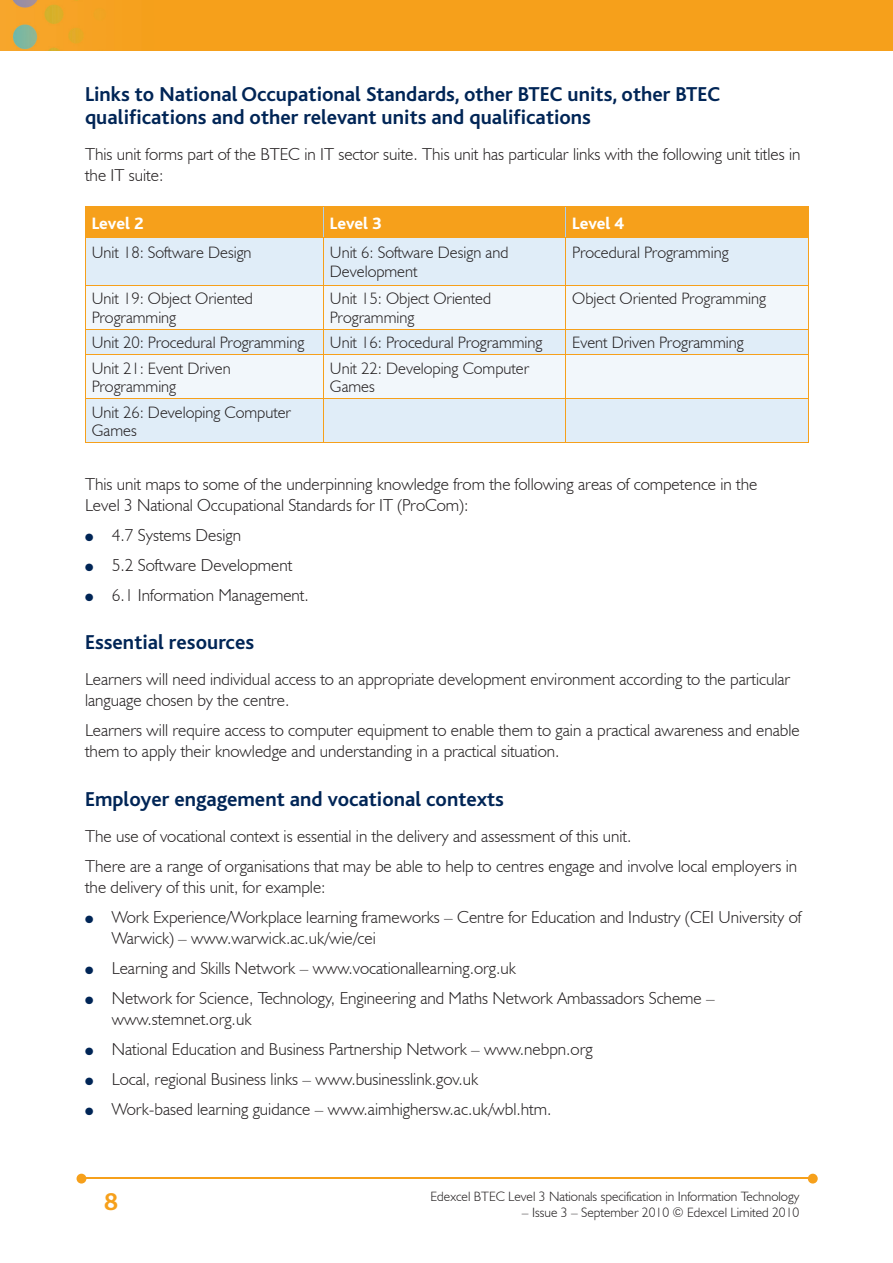
<style>
.page{position:relative;width:893px;height:1263px;background:#fff}
.page>*{position:absolute;margin:0;border:0;box-sizing:border-box;transform-origin:0 0}
.t1{font:700 25.5px "Bliss";color:#f6a01b}
.t2{font:700 21px/22.5px "Bliss";color:#002556}
.t3{font:300 17.25px/30px "Humanist 521 BT";color:#231f20}
.t4{font:800 17.25px "Bliss";letter-spacing:-.005em;color:#fff}
.t5{font:300 16.5px/18.8px "Humanist 521 BT";color:#231f20}
.t6{font:300 13.5px "Humanist 521 BT";color:#231f20}
.t7{font:10.5px "Zapf Dingbats";color:#002556}
</style>
<div class="page">
<img style="left:0;top:0;width:893px;height:51px">
<hr style="left:82px;top:1178px;width:728px;height:1px;background:#f6a01b">
<svg style="left:808px;top:1174px;width:10px;height:9px"></svg>
<svg style="left:77px;top:1174px;width:9px;height:9px"></svg>
<div style="left:86px;top:207px;width:722px;height:30px;background:#f6a01b"></div>
<div style="left:86px;top:238px;width:722px;height:204px;background:#e0edf8"></div>
<svg style="left:86px;top:286px;width:722px;height:112px;fill:#f2f7fb"></svg>
<hr style="left:323px;top:207px;width:1px;height:30px;background:#accfed">
<hr style="left:566px;top:207px;width:1px;height:30px;background:#accfed">
<hr style="left:85px;top:237px;width:239px;height:1px;background:#f6a01b">
<hr style="left:324px;top:237px;width:242px;height:1px;background:#f6a01b">
<hr style="left:566px;top:237px;width:243px;height:1px;background:#f6a01b">
<hr style="left:85px;top:207px;width:1px;height:30px;background:#f6a01b">
<hr style="left:808px;top:207px;width:1px;height:30px;background:#f6a01b">
<hr style="left:85px;top:206px;width:239px;height:1px;background:#f6a01b">
<hr style="left:324px;top:206px;width:242px;height:1px;background:#f6a01b">
<hr style="left:566px;top:206px;width:243px;height:1px;background:#f6a01b">
<hr style="left:85px;top:237px;width:1px;height:48px;background:#f6a01b">
<hr style="left:323px;top:237px;width:1px;height:48px;background:#f6a01b">
<hr style="left:566px;top:237px;width:1px;height:48px;background:#f6a01b">
<hr style="left:808px;top:237px;width:1px;height:48px;background:#f6a01b">
<hr style="left:85px;top:286px;width:1px;height:43px;background:#f6a01b">
<hr style="left:85px;top:285px;width:239px;height:1px;background:#f6a01b">
<hr style="left:323px;top:286px;width:1px;height:43px;background:#f6a01b">
<hr style="left:324px;top:285px;width:242px;height:1px;background:#f6a01b">
<hr style="left:566px;top:286px;width:1px;height:43px;background:#f6a01b">
<hr style="left:808px;top:286px;width:1px;height:43px;background:#f6a01b">
<hr style="left:566px;top:285px;width:243px;height:1px;background:#f6a01b">
<svg style="left:85px;top:330px;width:1px;height:24px"></svg>
<hr style="left:85px;top:329px;width:239px;height:1px;background:#f6a01b">
<svg style="left:323px;top:330px;width:1px;height:24px"></svg>
<hr style="left:324px;top:329px;width:242px;height:1px;background:#f6a01b">
<svg style="left:566px;top:330px;width:1px;height:24px"></svg>
<svg style="left:808px;top:330px;width:1px;height:24px"></svg>
<hr style="left:566px;top:329px;width:243px;height:1px;background:#f6a01b">
<hr style="left:85px;top:355px;width:1px;height:43px;background:#f6a01b">
<hr style="left:85px;top:354px;width:239px;height:1px;background:#f6a01b">
<hr style="left:323px;top:355px;width:1px;height:43px;background:#f6a01b">
<hr style="left:324px;top:354px;width:242px;height:1px;background:#f6a01b">
<hr style="left:566px;top:355px;width:1px;height:43px;background:#f6a01b">
<hr style="left:808px;top:355px;width:1px;height:43px;background:#f6a01b">
<hr style="left:566px;top:354px;width:243px;height:1px;background:#f6a01b">
<hr style="left:85px;top:442px;width:239px;height:1px;background:#f6a01b">
<hr style="left:85px;top:399px;width:1px;height:43px;background:#f6a01b">
<hr style="left:85px;top:398px;width:239px;height:1px;background:#f6a01b">
<hr style="left:324px;top:442px;width:242px;height:1px;background:#f6a01b">
<hr style="left:323px;top:399px;width:1px;height:43px;background:#f6a01b">
<hr style="left:324px;top:398px;width:242px;height:1px;background:#f6a01b">
<hr style="left:566px;top:442px;width:243px;height:1px;background:#f6a01b">
<hr style="left:566px;top:399px;width:1px;height:43px;background:#f6a01b">
<hr style="left:808px;top:399px;width:1px;height:43px;background:#f6a01b">
<hr style="left:566px;top:398px;width:243px;height:1px;background:#f6a01b">
<p class="t2" style="left:85px;top:83px;width:637px">Links to National Occupational Standards, other BTEC units, other BTEC qualifications and other relevant units and qualifications</p>
<p class="t3" style="left:85px;top:143px;width:717px;line-height:21px">This unit forms part of the BTEC in IT sector suite. This unit has particular links with the following unit titles in the IT suite:</p>
<p class="t4" style="left:92px;top:214px;width:53px">Level 2</p>
<p class="t4" style="left:330px;top:214px;width:53px">Level 3</p>
<p class="t4" style="left:572px;top:214px;width:53px">Level 4</p>
<p class="t5" style="left:92px;top:243px;width:161px">Unit 18: Software Design</p>
<p class="t5" style="left:330px;top:243px;width:180px">Unit 6: Software Design and<br>Development</p>
<p class="t5" style="left:572px;top:243px;width:158px">Procedural Programming</p>
<p class="t5" style="left:92px;top:289px;width:163px">Unit 19: Object Oriented<br>Programming</p>
<p class="t5" style="left:330px;top:289px;width:163px">Unit 15: Object Oriented<br>Programming</p>
<p class="t5" style="left:572px;top:289px;width:195px">Object Oriented Programming</p>
<p class="t5" style="left:92px;top:333px;width:214px">Unit 20: Procedural Programming</p>
<p class="t5" style="left:330px;top:333px;width:214px">Unit 16: Procedural Programming</p>
<p class="t5" style="left:572px;top:333px;width:173px">Event Driven Programming</p>
<p class="t5" style="left:92px;top:358px;width:140px">Unit 21: Event Driven<br>Programming</p>
<p class="t5" style="left:330px;top:358px;width:201px">Unit 22: Developing Computer<br>Games</p>
<p class="t5" style="left:92px;top:402px;width:201px">Unit 26: Developing Computer<br>Games</p>
<p class="t3" style="left:85px;top:473px;width:674px;line-height:21px">This unit maps to some of the underpinning knowledge from the following areas of competence in the<br>Level 3 National Occupational Standards for IT (ProCom):</p>
<p class="t3" style="left:112px;top:520px;width:199px">4.7 Systems Design<br>5.2 Software Development<br>6.1 Information Management.</p>
<p class="t2" style="left:85px;top:631px;width:171px">Essential resources</p>
<p class="t3" style="left:85px;top:669px;width:707px;line-height:21px">Learners will need individual access to an appropriate development environment according to the particular language chosen by the centre.</p>
<p class="t3" style="left:85px;top:720px;width:716px;line-height:21px">Learners will require access to computer equipment to enable them to gain a practical awareness and enable them to apply their knowledge and understanding in a practical situation.</p>
<p class="t2" style="left:85px;top:788px;width:420px">Employer engagement and vocational contexts</p>
<p class="t3" style="left:85px;top:820px;width:714px">The use of vocational context is essential in the delivery and assessment of this unit.<br>There are a range of organisations that may be able to help to centres engage and involve local employers in</p>
<p class="t3" style="left:112px;top:871px;width:691px;text-indent:-27px">the delivery of this unit, for example:<br>Work Experience/Workplace learning frameworks – Centre for Education and Industry (CEI University of</p>
<p class="t3" style="left:112px;top:922px;width:604px">Warwick) – www.warwick.ac.uk/wie/cei<br>Learning and Skills Network – www.vocationallearning.org.uk<br>Network for Science, Technology, Engineering and Maths Network Ambassadors Scheme –</p>
<p class="t3" style="left:112px;top:1003px;width:482px">www.stemnet.org.uk<br>National Education and Business Partnership Network – www.nebpn.org Local, regional Business links – www.businesslink.gov.uk<br>Work-based learning guidance – www.aimhighersw.ac.uk/wbl.htm.</p>
<p class="t7" style="left:85px;top:532px;width:10px">●</p>
<p class="t7" style="left:85px;top:562px;width:10px">●</p>
<p class="t7" style="left:85px;top:592px;width:10px">●</p>
<p class="t7" style="left:85px;top:914px;width:10px">●</p>
<p class="t7" style="left:85px;top:965px;width:10px">●</p>
<p class="t7" style="left:85px;top:995px;width:10px">●</p>
<p class="t7" style="left:85px;top:1046px;width:10px">●</p>
<p class="t7" style="left:85px;top:1076px;width:10px">●</p>
<p class="t7" style="left:85px;top:1106px;width:10px">●</p>
<h1 class="t1" style="left:104px;top:1189px;width:15px">8</h1>
<p class="t6" style="left:431px;top:1188px;width:370px">Edexcel BTEC Level 3 Nationals specification in Information Technology</p>
<p class="t6" style="left:522px;top:1204px;width:279px">– Issue 3 – September 2010 © Edexcel Limited 2010</p>
</div>
